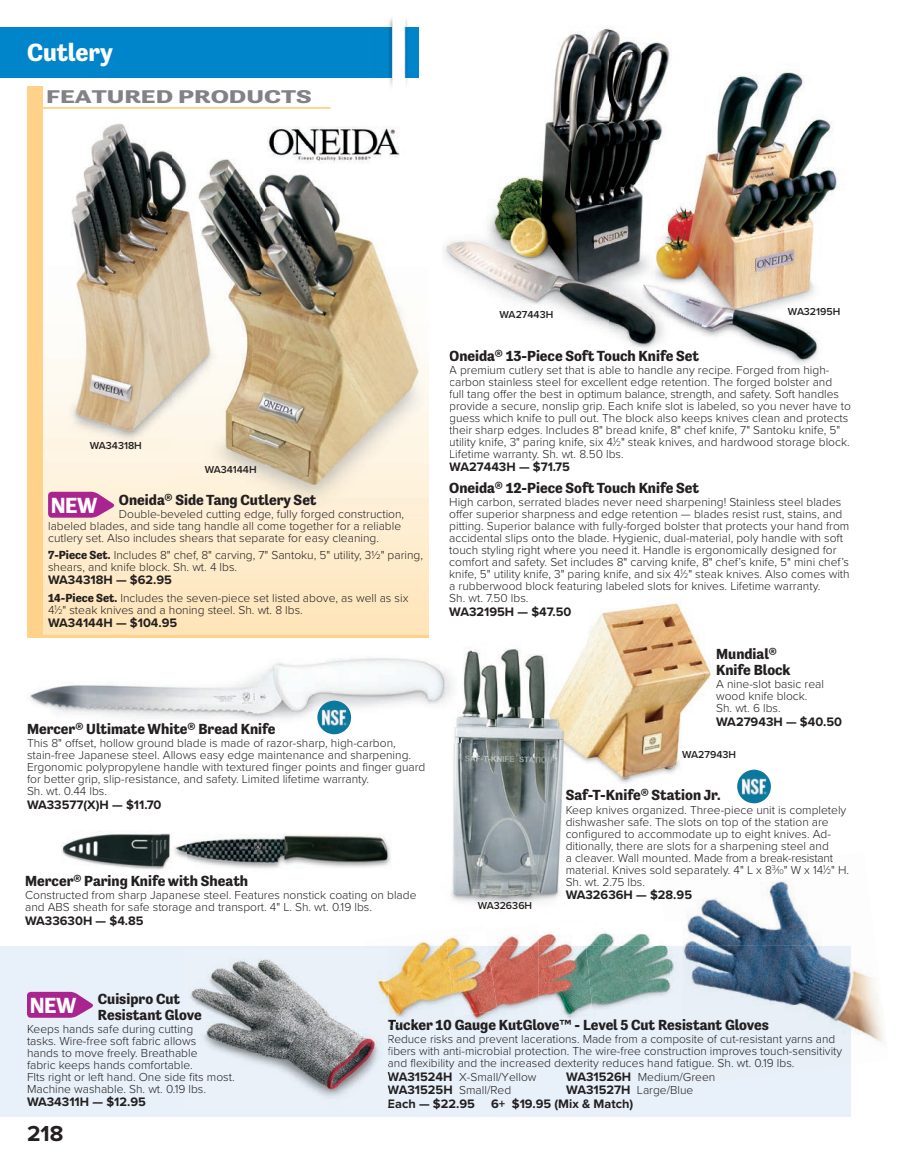
<style>
.page{position:relative;width:905px;height:1168px;background:#fff}
.page>*{position:absolute;margin:0;border:0;box-sizing:border-box;transform-origin:0 0}
.t1{font:700 25.5px "Tenso";color:#fff}
.t2{font:700 22.5px "Tenso";color:#fff}
.t3{font:700 22.5px "Proxima Nova";color:#231f20}
.t4{font:700 18.9px "Tenso";color:#808285;scale:1.43 1}
.t5{font:700 15px/15.8px "Tenso";color:#231f20}
.t6{font:700 12.75px "Proxima Nova";color:#231f20}
.t7{font:300 12px/12px "Proxima Nova";color:#231f20}
.t8{font:600 10.5px "Proxima Nova";color:#231f20}
.s1{font-family:"Tenso";font-weight:700}
.s2{font-size:7.2px}
.s3{font-weight:700;font-size:12.75px}
</style>
<div class="page">
<div style="left:0;top:946px;width:850px;height:170px;background:#e8f1f9"></div>
<div style="left:0;top:27px;width:419px;height:50px;background:#0084ca"></div>
<img style="left:369px;top:18px;width:50px;height:68px">
<img style="left:369px;top:27px;width:50px;height:50px">
<img style="left:496px;top:26px;width:141px;height:180px">
<img style="left:637px;top:42px;width:35px;height:11px">
<img style="left:450px;top:206px;width:159px;height:124px">
<img style="left:686px;top:69px;width:154px;height:216px">
<img style="left:686px;top:285px;width:132px;height:80px">
<img style="left:609px;top:53px;width:77px;height:295px">
<img style="left:686px;top:349px;width:13px;height:12px">
<img style="left:586px;top:603px;width:129px;height:181px">
<img style="left:451px;top:648px;width:111px;height:256px">
<img style="left:531px;top:645px;width:55px;height:154px">
<img style="left:30px;top:648px;width:442px;height:94px">
<img style="left:186px;top:834px;width:205px;height:35px">
<img style="left:61px;top:831px;width:100px;height:39px">
<img style="left:161px;top:833px;width:25px;height:36px">
<img style="left:317px;top:700px;width:27px;height:34px">
<img style="left:737px;top:770px;width:27px;height:33px">
<img style="left:588px;top:931px;width:71px;height:15px">
<img style="left:593px;top:946px;width:74px;height:63px">
<img style="left:416px;top:935px;width:122px;height:11px">
<img style="left:388px;top:946px;width:205px;height:73px">
<img style="left:538px;top:933px;width:34px;height:13px">
<img style="left:659px;top:880px;width:192px;height:79px">
<img style="left:850px;top:955px;width:34px;height:109px">
<img style="left:682px;top:946px;width:168px;height:87px">
<img style="left:664px;top:922px;width:18px;height:24px">
<img style="left:667px;top:946px;width:15px;height:48px">
<img style="left:682px;top:1019px;width:87px;height:14px">
<svg style="left:42px;top:474px;width:387px;height:161px"></svg>
<hr style="left:34px;top:107px;width:296px;height:2px;background:#fed288">
<div style="left:27px;top:86px;width:15px;height:550px;background:#fed288"></div>
<hr style="left:27px;top:635px;width:402px;height:3px;background:#fed288">
<svg style="left:48px;top:492px;width:68px;height:26px"></svg>
<img style="left:267px;top:127px;width:129px;height:19px">
<svg style="left:27px;top:992px;width:66px;height:26px"></svg>
<img style="left:189px;top:959px;width:189px;height:139px">
<svg style="left:387px;top:1048px;width:2px;height:42px"></svg>
<img style="left:446px;top:935px;width:42px;height:11px">
<img style="left:447px;top:946px;width:50px;height:70px">
<img style="left:389px;top:1019px;width:25px;height:6px">
<img style="left:366px;top:959px;width:22px;height:68px">
<img style="left:42px;top:116px;width:130px;height:358px">
<img style="left:444px;top:244px;width:6px;height:18px">
<img style="left:265px;top:146px;width:164px;height:265px">
<img style="left:223px;top:411px;width:206px;height:107px">
<div style="left:172px;top:474px;width:51px;height:44px;background:#fef1d9"></div>
<img style="left:172px;top:157px;width:93px;height:317px">
<h1 class="t1" style="left:27px;top:38px;width:87px">Cutlery</h1>
<h3 class="t4" style="left:46px;top:86px;width:187px">FEATURED PRODUCTS</h3>
<p class="t8" style="left:90px;top:439px;width:53px">WA34318H</p>
<p class="t8" style="left:205px;top:464px;width:53px">WA34144H</p>
<p class="t5" style="left:119px;top:492px;width:199px">Oneida® Side Tang Cutlery Set</p>
<p class="t7" style="left:48px;top:508px;width:357px;text-indent:71px">Double-beveled cutting edge, fully forged construction, labeled blades, and side tang handle all come together for a reliable cutlery set. Also includes shears that separate for easy cleaning.</p>
<p class="t7" style="left:48px;top:549px;width:376px"><span class="s1">7-Piece Set.</span> Includes 8" chef, 8" carving, 7" Santoku, 5" utility, 31⁄2" paring, shears, and knife block. Sh. wt. 4 lbs.</p>
<p class="t6" style="left:48px;top:573px;width:125px">WA34318H — $62.95</p>
<p class="t7" style="left:48px;top:592px;width:362px"><span class="s1">14-Piece Set.</span> Includes the seven-piece set listed above, as well as six<br>4<sup>1</sup>⁄<span class="s2">2</span>" steak knives and a honing steel. Sh. wt. 8 lbs.</p>
<p class="t6" style="left:48px;top:615px;width:131px">WA34144H — $104.95</p>
<h2 class="t2" style="left:51px;top:492px;width:48px">NEW</h2>
<p class="t5" style="left:27px;top:721px;width:250px">Mercer® Ultimate White® Bread Knife</p>
<p class="t7" style="left:27px;top:737px;width:400px">This 8" offset, hollow ground blade is made of razor-sharp, high-carbon, stain-free Japanese steel. Allows easy edge maintenance and sharpening.<br>Ergonomic polypropylene handle with textured finger points and finger guard for better grip, slip-resistance, and safety. Limited lifetime warranty.<br>Sh. wt. 0.44 lbs.</p>
<p class="t6" style="left:27px;top:797px;width:136px">WA33577(X)H — $11.70</p>
<p class="t5" style="left:25px;top:873px;width:224px">Mercer® Paring Knife with Sheath</p>
<p class="t7" style="left:25px;top:889px;width:393px">Constructed from sharp Japanese steel. Features nonstick coating on blade and ABS sheath for safe storage and transport. 4" L. Sh. wt. 0.19 lbs.</p>
<p class="t6" style="left:25px;top:913px;width:120px">WA33630H — $4.85</p>
<p class="t8" style="left:499px;top:308px;width:55px">WA27443H</p>
<p class="t8" style="left:788px;top:305px;width:54px">WA32195H</p>
<p class="t5" style="left:449px;top:348px;width:251px">Oneida® 13-Piece Soft Touch Knife Set</p>
<p class="t7" style="left:449px;top:364px;width:403px">A premium cutlery set that is able to handle any recipe. Forged from high&shy;carbon stainless steel for excellent edge retention. The forged bolster and<br>full tang offer the best in optimum balance, strength, and safety. Soft handles provide a secure, nonslip grip. Each knife slot is labeled, so you never have to guess which knife to pull out. The block also keeps knives clean and protects their sharp edges. Includes 8" bread knife, 8" chef knife, 7" Santoku knife, 5" utility knife, 3" paring knife, six 4<sup>1</sup>⁄<span class="s2">2</span>" steak knives, and hardwood storage block.<br>Lifetime warranty. Sh. wt. 8.50 lbs.</p>
<p class="t6" style="left:449px;top:459px;width:122px">WA27443H — $71.75</p>
<p class="t5" style="left:449px;top:480px;width:251px">Oneida® 12-Piece Soft Touch Knife Set</p>
<p class="t7" style="left:449px;top:496px;width:402px">High carbon, serrated blades never need sharpening! Stainless steel blades offer superior sharpness and edge retention — blades resist rust, stains, and pitting. Superior balance with fully-forged bolster that protects your hand from accidental slips onto the blade. Hygienic, dual-material, poly handle with soft touch styling right where you need it. Handle is ergonomically designed for comfort and safety. Set includes 8" carving knife, 8" chef’s knife, 5" mini chef’s knife, 5" utility knife, 3" paring knife, and six 4<sup>1</sup>⁄<span class="s2">2</span>" steak knives. Also comes with a rubberwood block featuring labeled slots for knives. Lifetime warranty.<br>Sh. wt. 7.50 lbs.</p>
<p class="t6" style="left:449px;top:604px;width:124px">WA32195H — $47.50</p>
<p class="t5" style="left:716px;top:646px;width:76px">Mundial®<br>Knife Block</p>
<p class="t7" style="left:716px;top:678px;width:109px">A nine-slot basic real wood knife block.<br>Sh. wt. 6 lbs.</p>
<p class="t6" style="left:716px;top:714px;width:127px">WA27943H — $40.50</p>
<p class="t8" style="left:477px;top:900px;width:56px">WA32636H</p>
<p class="t8" style="left:682px;top:748px;width:55px">WA27943H</p>
<p class="t5" style="left:565px;top:787px;width:156px">Saf-T-Knife® Station Jr.</p>
<p class="t7" style="left:565px;top:804px;width:285px">Keep knives organized. Three-piece unit is completely dishwasher safe. The slots on top of the station are configured to accommodate up to eight knives. Ad&shy;ditionally, there are slots for a sharpening steel and<br>a cleaver. Wall mounted. Made from a break-resistant material. Knives sold separately. 4" L x 8<sup>3</sup>⁄<span class="s2">10</span>" W x 14<sup>1</sup>⁄<span class="s2">2</span>" H.<br>Sh. wt. 2.75 lbs.</p>
<p class="t6" style="left:565px;top:887px;width:128px">WA32636H — $28.95</p>
<p class="t5" style="left:98px;top:991px;width:105px">Cuisipro Cut<br>Resistant Glove</p>
<p class="t7" style="left:27px;top:1023px;width:209px">Keeps hands safe during cutting<br>tasks. Wire-free soft fabric allows<br>hands to move freely. Breathable<br>fabric keeps hands comfortable.<br>FIts right or left hand. One side fits most.<br>Machine washable. Sh. wt. 0.19 lbs.</p>
<p class="t6" style="left:27px;top:1094px;width:120px">WA34311H — $12.95</p>
<h2 class="t2" style="left:30px;top:992px;width:48px">NEW</h2>
<h2 class="t3" style="left:27px;top:1120px;width:38px">218</h2>
<p class="t5" style="left:387px;top:1017px;width:383px">Tucker 10 Gauge KutGlove™ - Level 5 Cut Resistant Gloves</p>
<p class="t7" style="left:387px;top:1033px;width:456px">Reduce risks and prevent lacerations. Made from a composite of cut-resistant yarns and fibers with anti-microbial protection. The wire-free construction improves touch-sensitivity and flexibility and the increased dexterity reduces hand fatigue. Sh. wt. 0.19 lbs.</p>
<p class="t7" style="left:387px;top:1071px;width:150px"><span class="s3">WA31524H</span> X-Small/Yellow</p>
<p class="t7" style="left:566px;top:1071px;width:150px"><span class="s3">WA31526H</span> Medium/Green</p>
<p class="t7" style="left:387px;top:1084px;width:125px"><span class="s3">WA31525H</span> Small/Red</p>
<p class="t7" style="left:566px;top:1084px;width:129px"><span class="s3">WA31527H</span> Large/Blue</p>
<p class="t6" style="left:387px;top:1096px;width:89px">Each — $22.95</p>
<p class="t6" style="left:491px;top:1096px;width:144px">6+ $19.95 (Mix &amp; Match)</p>
</div>
